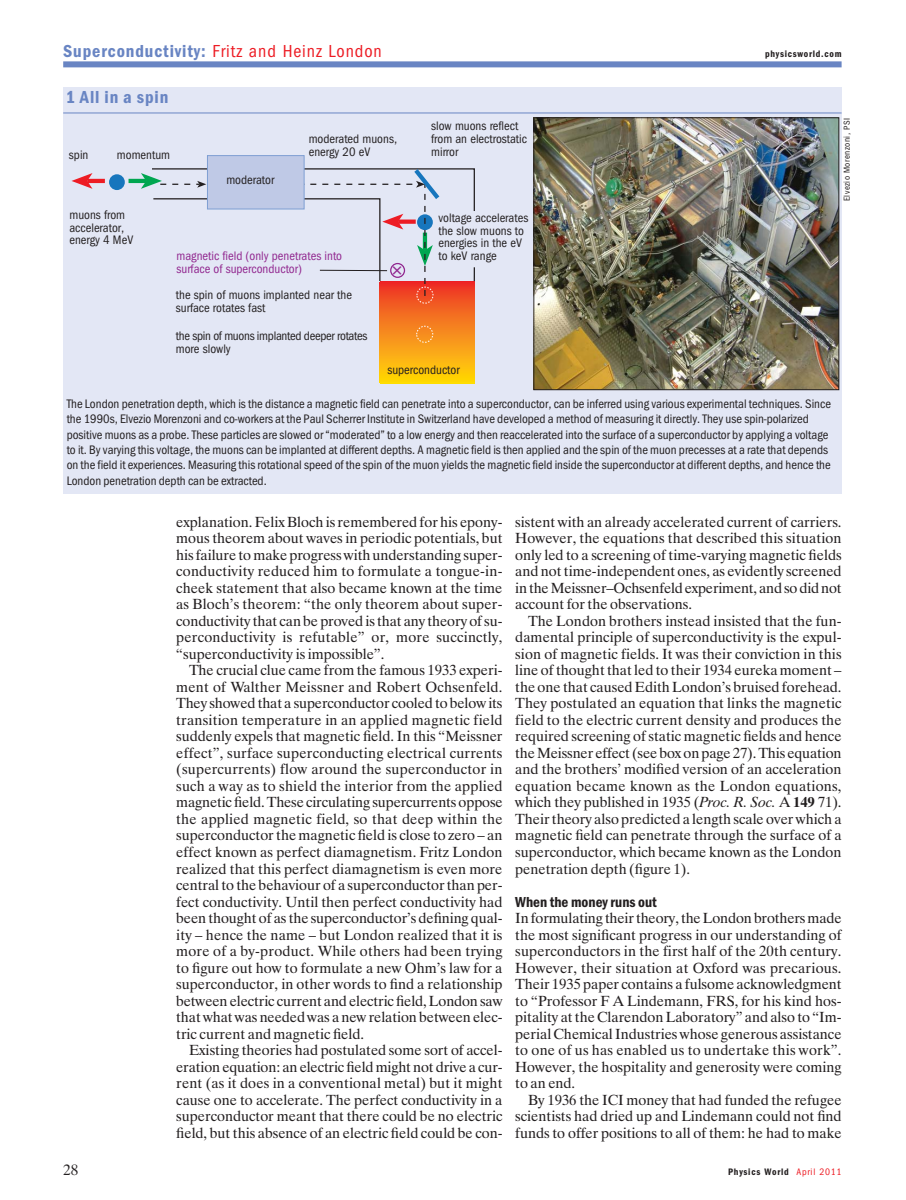
<style>
.page{position:relative;width:906px;height:1200px;background:#fff}
.page>*{position:absolute;margin:0;border:0;box-sizing:border-box;transform-origin:0 0}
.t1{font:18px "Franklin Got Cd Io P";letter-spacing:.05em;color:#ed1c24}
.t2{font:600 18px "Franklin Got Cd Io P";letter-spacing:.05em;color:#6985c3}
.t3{font:600 15px "Franklin Got Cd Io P";color:#231f20}
.t4{font:15px "Dutch 801 BT";color:#231f20}
.t5{font:14.7px/16.5px "Dutch 801 BT";color:#231f20;text-align:justify}
.t6{font:12.75px/12.8px "Franklin Got Cd Io P";color:#231f20}
.t7{font:12.75px "Franklin Got Cd Io P";color:#91278f}
.t8{font:12.75px/12.8px "Franklin Got Cd Io P";letter-spacing:-.025em;color:#231f20}
.t9{font:600 9.75px "Franklin Got Cd Io P";letter-spacing:.075em;color:#231f20}
.t10{font:9px "Franklin Got Cd Io P";letter-spacing:.05em;color:#231f20}
.s1{font-weight:600;color:#6985c3}
.s2{font-style:italic}
.s3{font-weight:700}
.s4{font-weight:400;color:#ed1c24}
</style>
<div class="page">
<div style="left:63px;top:88px;width:778px;height:406px;background:#e3e7f5"></div>
<svg style="left:380px;top:343px;width:94px;height:39px;background:#fcb90f"></svg>
<hr style="left:380px;top:382px;width:94px;height:1px;background:#fd0">
<hr style="left:380px;top:383px;width:94px;height:1px;background:#fd0">
<div style="left:207px;top:155px;width:97px;height:54px;background:#bfc9e6;border:1px solid #7f9fd3"></div>
<div style="left:109px;top:174px;width:16px;height:16px;background:#1776bd;border-radius:50%"></div>
<hr style="left:87px;top:179px;width:18px;height:4px;background:#ed1c24">
<svg style="left:71px;top:173px;width:21px;height:16px"></svg>
<hr style="left:128px;top:179px;width:18px;height:4px;background:#00a650">
<img style="left:535px;top:119px;width:302px;height:269px">
<div style="left:533px;top:117px;width:306px;height:273px;border:1px solid #231f20"></div>
<hr style="left:63px;top:113px;width:778px;height:1px;background:#6985c3">
<div style="left:63px;top:61px;width:778px;height:6px;background:#6985c3"></div>
<svg style="left:141px;top:164px;width:334px;height:179px"></svg>
<p class="t1" style="left:63px;top:44px;width:320px"><span class="s1">Superconductivity:</span> Fritz and Heinz London</p>
<p class="t9" style="left:765px;top:50px;width:78px">physicsworld.com</p>
<p class="t2" style="left:66px;top:90px;width:104px">1 All in a spin</p>
<p class="t6" style="left:69px;top:150px;width:21px">spin</p>
<p class="t6" style="left:117px;top:150px;width:55px">momentum</p>
<p class="t6" style="left:226px;top:175px;width:49px">moderator</p>
<p class="t6" style="left:309px;top:134px;width:90px">moderated muons, energy 20 eV</p>
<p class="t6" style="left:431px;top:120px;width:97px">slow muons reflect from an electrostatic mirror</p>
<p class="t6" style="left:69px;top:209px;width:65px">muons from accelerator, energy 4 MeV</p>
<p class="t6" style="left:438px;top:212px;width:91px">voltage accelerates the slow muons to energies in the eV</p>
<p class="t7" style="left:176px;top:251px;width:167px">magnetic field (only penetrates into</p>
<p class="t6" style="left:438px;top:251px;width:60px">to keV range</p>
<p class="t7" style="left:176px;top:263px;width:127px">surface of superconductor)</p>
<p class="t6" style="left:176px;top:289px;width:178px">the spin of muons implanted near the surface rotates fast</p>
<p class="t8" style="left:176px;top:330px;width:193px">the spin of muons implanted deeper rotates more slowly</p>
<p class="t6" style="left:387px;top:365px;width:74px">superconductor</p>
<p class="t6" style="left:67px;top:397px;width:766px;line-height:15.5px">The London penetration depth, which is the distance a magnetic field can penetrate into a superconductor, can be inferred using various experimental techniques. Since the 1990s, Elvezio Morenzoni and co-workers at the Paul Scherrer Institute in Switzerland have developed a method of measuring it directly. They use spin-polarized positive muons as a probe. These particles are slowed or “moderated” to a low energy and then reaccelerated into the surface of a superconductor by applying a voltage to it. By varying this voltage, the muons can be implanted at different depths. A magnetic field is then applied and the spin of the muon precesses at a rate that depends on the field it experiences. Measuring this rotational speed of the spin of the muon yields the magnetic field inside the superconductor at different depths, and hence the London penetration depth can be extracted.</p>
<p class="t10" style="left:843px;top:201px;width:85px;rotate:-90deg">Elvezio Morenzoni, PSI</p>
<p class="t5" style="left:176px;top:515px;width:328px">explanation. Felix Bloch is remembered for his epony&shy;mous theorem about waves in periodic potentials, but his failure to make progress with understanding super&shy;conductivity reduced him to formulate a tongue-in&shy;cheek statement that also became known at the time as Bloch’s theorem: “the only theorem about super&shy;conductivity that can be proved is that any theory of su&shy;perconductivity is refutable” or, more succinctly, “superconductivity is impossible”.</p>
<p class="t5" style="left:176px;top:663px;width:328px;text-indent:13px">The crucial clue came from the famous 1933 experi&shy;ment of Walther Meissner and Robert Ochsenfeld.<br>They showed that a superconductor cooled to below its transition temperature in an applied magnetic field suddenly expels that magnetic field. In this “Meissner effect”, surface superconducting electrical currents (supercurrents) flow around the superconductor in such a way as to shield the interior from the applied magnetic field. These circulating supercurrents oppose the applied magnetic field, so that deep within the superconductor the magnetic field is close to zero – an effect known as perfect diamagnetism. Fritz London realized that this perfect diamagnetism is even more central to the behaviour of a superconductor than per&shy;fect conductivity. Until then perfect conductivity had been thought of as the superconductor’s defining qual&shy;ity – hence the name – but London realized that it is more of a by-product. While others had been trying to figure out how to formulate a new Ohm’s law for a superconductor, in other words to find a relationship between electric current and electric field, London saw that what was needed was a new relation between elec&shy;tric current and magnetic field.</p>
<p class="t5" style="left:176px;top:1043px;width:328px;text-indent:13px">Existing theories had postulated some sort of accel&shy;eration equation: an electric field might not drive a cur&shy;rent (as it does in a conventional metal) but it might cause one to accelerate. The perfect conductivity in a superconductor meant that there could be no electric field, but this absence of an electric field could be con-</p>
<p class="t5" style="left:515px;top:515px;width:328px">sistent with an already accelerated current of carriers.<br>However, the equations that described this situation only led to a screening of time-varying magnetic fields and not time-independent ones, as evidently screened in the Meissner–Ochsenfeld experiment, and so did not account for the observations.</p>
<p class="t5" style="left:515px;top:614px;width:328px;text-indent:13px">The London brothers instead insisted that the fun&shy;damental principle of superconductivity is the expul&shy;sion of magnetic fields. It was their conviction in this line of thought that led to their 1934 eureka moment – the one that caused Edith London’s bruised forehead.<br>They postulated an equation that links the magnetic field to the electric current density and produces the required screening of static magnetic fields and hence the Meissner effect (see box on page 27). This equation and the brothers’ modified version of an acceleration equation became known as the London equations, which they published in 1935 (<span class="s2">Proc. R. Soc.</span> A <span class="s3">149</span> 71).<br>Their theory also predicted a length scale over which a magnetic field can penetrate through the surface of a superconductor, which became known as the London penetration depth (figure 1).</p>
<p class="t3" style="left:515px;top:895px;width:143px">When the money runs out</p>
<p class="t5" style="left:515px;top:911px;width:328px">In formulating their theory, the London brothers made the most significant progress in our understanding of superconductors in the first half of the 20th century.<br>However, their situation at Oxford was precarious.<br>Their 1935 paper contains a fulsome acknowledgment to “Professor F A Lindemann, FRS, for his kind hos&shy;pitality at the Clarendon Laboratory” and also to “Im&shy;perial Chemical Industries whose generous assistance to one of us has enabled us to undertake this work”.<br>However, the hospitality and generosity were coming to an end.</p>
<p class="t5" style="left:515px;top:1092px;width:328px;text-indent:13px">By 1936 the ICI money that had funded the refugee scientists had dried up and Lindemann could not find funds to offer positions to all of them: he had to make</p>
<p class="t4" style="left:63px;top:1163px;width:16px">28</p>
<p class="t9" style="left:728px;top:1167px;width:115px">Physics World <span class="s4">April 2011</span></p>
</div>
